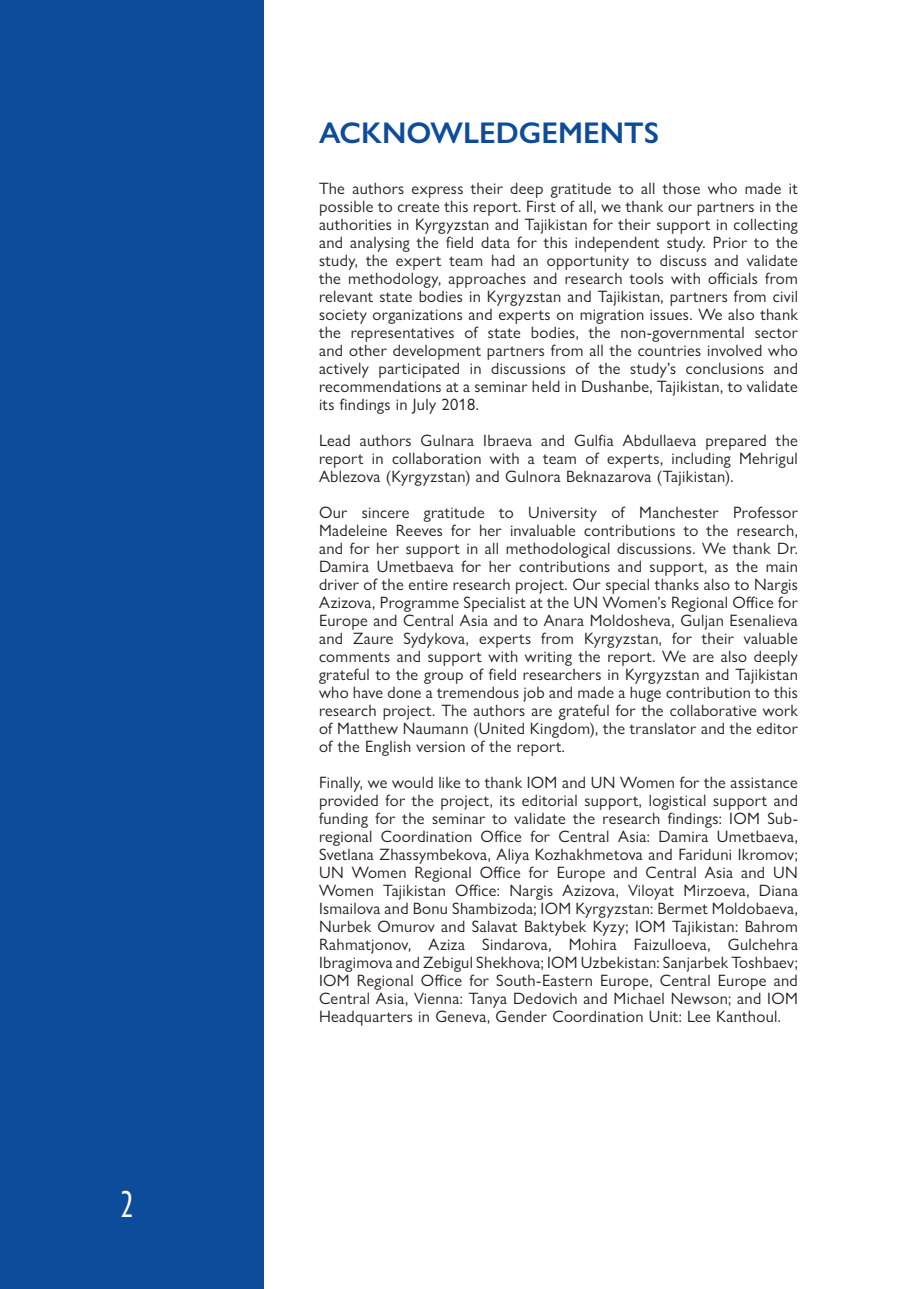
<style>
.page{position:relative;width:906px;height:1289px;background:#fff}
.page>*{position:absolute;margin:0;border:0;box-sizing:border-box;transform-origin:0 0}
.t1{font:condensed 39px "Gill Sans Nova";color:#fff}
.t2{font:600 30px "Gill Sans Nova";color:#0d4c9b}
.t3{font:16.5px/18px "Gill Sans Nova";letter-spacing:.02em;color:#231f20;text-align:justify}
</style>
<div class="page">
<div style="left:0;top:0;width:264px;height:1288px;background:#0d4c9b"></div>
<h1 class="t1" style="left:121px;top:1179px;width:14px">2</h1>
<h2 class="t2" style="left:319px;top:114px;width:86px">ACKNOWLE</h2>
<h2 class="t2" style="left:496px;top:114px;width:165px">DGE MENTS</h2>
<p class="t3" style="left:319px;top:179px;width:480px">The authors express their deep gratitude to all those who made it possible to create this report. First of all, we thank our partners in the authorities in Kyrgyzstan and Tajikistan for their support in collecting and analysing the field data for this independent study. Prior to the study, the expert team had an opportunity to discuss and validate the methodology, approaches and research tools with officials from relevant state bodies in Kyrgyzstan and Tajikistan, partners from civil society organizations and experts on migration issues. We also thank the representatives of state bodies, the non-governmental sector and other development partners from all the countries involved who actively participated in discussions of the study’s conclusions and recommendations at a seminar held in Dushanbe, Tajikistan, to validate its findings in July 2018.</p>
<p class="t3" style="left:319px;top:431px;width:480px">Lead authors Gulnara Ibraeva and Gulfia Abdullaeva prepared the report in collaboration with a team of experts, including Mehrigul Ablezova (Kyrgyzstan) and Gulnora Beknazarova (Tajikistan).</p>
<p class="t3" style="left:319px;top:503px;width:480px">Our sincere gratitude to University of Manchester Professor Madeleine Reeves for her invaluable contributions to the research, and for her support in all methodological discussions. We thank Dr.<br>Damira Umetbaeva for her contributions and support, as the main driver of the entire research project. Our special thanks also to Nargis Azizova, Programme Specialist at the UN Women’s Regional Office for Europe and Central Asia and to Anara Moldosheva, Guljan Esenalieva and Zaure Sydykova, experts from Kyrgyzstan, for their valuable comments and support with writing the report. We are also deeply grateful to the group of field researchers in Kyrgyzstan and Tajikistan who have done a tremendous job and made a huge contribution to this research project. The authors are grateful for the collaborative work of Matthew Naumann (United Kingdom), the translator and the editor of the English version of the report.</p>
<p class="t3" style="left:319px;top:773px;width:480px">Finally, we would like to thank IOM and UN Women for the assistance provided for the project, its editorial support, logistical support and funding for the seminar to validate the research findings: IOM Sub&shy;regional Coordination Office for Central Asia: Damira Umetbaeva, Svetlana Zhassymbekova, Aliya Kozhakhmetova and Fariduni Ikromov; UN Women Regional Office for Europe and Central Asia and UN Women Tajikistan Office: Nargis Azizova, Viloyat Mirzoeva, Diana Ismailova and Bonu Shambizoda; IOM Kyrgyzstan: Bermet Moldobaeva, Nurbek Omurov and Salavat Baktybek Kyzy; IOM Tajikistan: Bahrom Rahmatjonov, Aziza Sindarova, Mohira Faizulloeva, Gulchehra Ibragimova and Zebigul Shekhova; IOM Uzbekistan: Sanjarbek Toshbaev; IOM Regional Office for South-Eastern Europe, Central Europe and Central Asia, Vienna: Tanya Dedovich and Michael Newson; and IOM Headquarters in Geneva, Gender Coordination Unit: Lee Kanthoul.</p>
</div>
